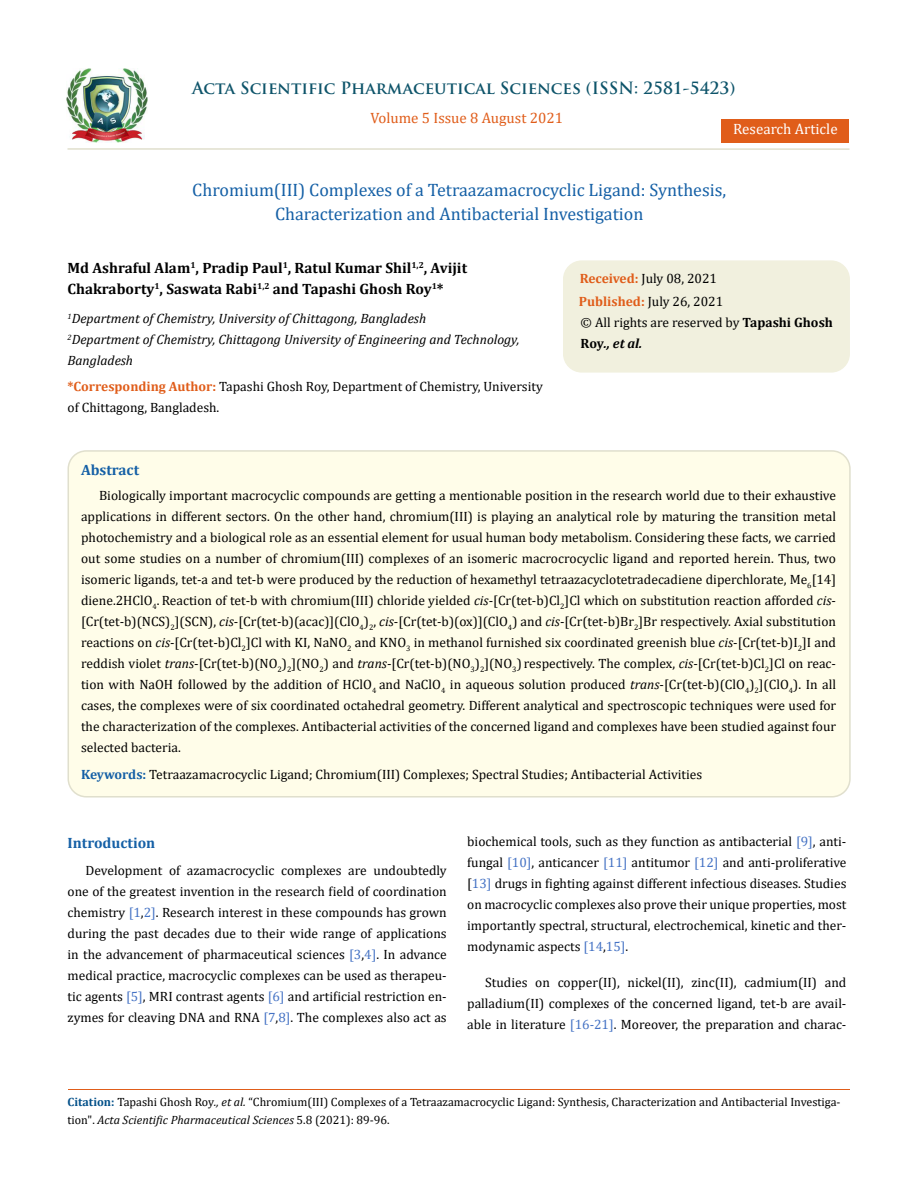
<style>
.page{position:relative;width:917px;height:1188px;background:#fff}
.page>*{position:absolute;margin:0;border:0;box-sizing:border-box;transform-origin:0 0}
.t1{font:18px/24px "Cambria";color:#1560a6;text-align:center}
.t2{font:700 16.5px "Trajan Pro";color:#0e546a}
.t3{font:700 15px/21px "Cambria";color:#000}
.t4{font:15px "Cambria";color:#e05d1a}
.t5{font:700 15px "Cambria";color:#1560a6}
.t6{font:15px "Cambria";color:#fff}
.t7{font:13.5px/21px "Cambria";color:#000;text-align:justify}
.t8{font:italic 13.5px/21px "Cambria";color:#000}
.t9{font:12px/18px "Cambria";color:#000}
.s1{font-weight:700;color:#e05d1a}
.s2{font-weight:700}
.s3{font-weight:700;font-style:italic}
.s4{font-style:italic}
.s5{font-weight:700;color:#1560a6}
.s6{color:#4472c4}
.s7{font-weight:700;color:#035089}
</style>
<div class="page">
<img style="left:67px;top:68px;width:80px;height:74px">
<div style="left:721px;top:119px;width:128px;height:23px;background:#e05d1a"></div>
<div style="left:68px;top:451px;width:781px;height:346px;background:#fffde9;border-radius:18px"></div>
<div style="left:67px;top:450px;width:783px;height:348px;border:2px solid #e0dfcd;border-radius:18px"></div>
<div style="left:563px;top:261px;width:286px;height:111px;background:#f1f0de;border-radius:18px"></div>
<div style="left:563px;top:260px;width:286px;height:113px;border:2px solid #f1f0de;border-radius:18px"></div>
<hr style="left:68px;top:1090px;width:781px;height:1px;background:#e05d1a">
<hr style="left:67px;top:148px;width:782px;height:2px;background:#e0dfcd">
<p class="t2" style="left:192px;top:77px;width:545px">Acta Scientific Pharmaceutical Sciences (ISSN: 2581-5423)</p>
<p class="t4" style="left:370px;top:109px;width:194px">Volume 5 Issue 8 August 2021</p>
<p class="t6" style="left:733px;top:120px;width:106px">Research Article</p>
<h1 class="t1" style="left:192px;top:178px;width:535px">Chromium(III) Complexes of a Tetraazamacrocyclic Ligand: Synthesis,<br>Characterization and Antibacterial Investigation</h1>
<p class="t3" style="left:67px;top:257px;width:401px">Md Ashraful Alam<sup>1</sup>, Pradip Paul<sup>1</sup>, Ratul Kumar Shil<sup>1,2</sup>, Avijit<br>Chakraborty<sup>1</sup>, Saswata Rabi<sup>1,2</sup> and Tapashi Ghosh Roy<sup>1</sup>*</p>
<p class="t8" style="left:67px;top:308px;width:453px"><sup>1</sup>Department of Chemistry, University of Chittagong, Bangladesh<br><sup>2</sup>Department of Chemistry, Chittagong University of Engineering and Technology,<br>Bangladesh</p>
<p class="t7" style="left:67px;top:376px;width:477px"><span class="s1">*Corresponding Author:</span> Tapashi Ghosh Roy, Department of Chemistry, University of Chittagong, Bangladesh.</p>
<p class="t7" style="left:578px;top:267px;width:146px;line-height:23px"><span class="s1">Received:</span> July 08, 2021<br><span class="s1">Published:</span> July 26, 2021</p>
<p class="t7" style="left:580px;top:312px;width:254px">© All rights are reserved by <span class="s2">Tapashi Ghosh<br>Roy</span><span class="s3">., et al.</span></p>
<p class="t5" style="left:81px;top:460px;width:60px">Abstract</p>
<p class="t7" style="left:81px;top:485px;width:756px;text-indent:18px">Biologically important macrocyclic compounds are getting a mentionable position in the research world due to their exhaustive applications in different sectors. On the other hand, chromium(III) is playing an analytical role by maturing the transition metal photochemistry and a biological role as an essential element for usual human body metabolism. Considering these facts, we carried out some studies on a number of chromium(III) complexes of an isomeric macrocrocyclic ligand and reported herein. Thus, two isomeric ligands, tet-a and tet-b were produced by the reduction of hexamethyl tetraazacyclotetradecadiene diperchlorate, Me<sub>6</sub>[14] diene.2HClO<sub>4</sub>.Reaction of tet-b with chromium(III) chloride yielded <span class="s4">cis</span>-[Cr(tet-b)Cl<sub>2</sub>]Cl which on substitution reaction afforded <span class="s4">cis</span>-[Cr(tet-b)(NCS)<sub>2</sub>](SCN), <span class="s4">cis</span>-[Cr(tet-b)(acac)](ClO<sub>4</sub>)<sub>2</sub>, <span class="s4">cis</span>-[Cr(tet-b)(ox)](ClO<sub>4</sub>) and <span class="s4">cis</span>-[Cr(tet-b)Br<sub>2</sub>]Br respectively. Axial substitution reactions on <span class="s4">cis</span>-[Cr(tet-b)Cl<sub>2</sub>]Cl with KI, NaNO<sub>2</sub> and KNO<sub>3</sub> in methanol furnished six coordinated greenish blue <span class="s4">cis</span>-[Cr(tet-b)I<sub>2</sub>]I and reddish violet <span class="s4">trans</span>-[Cr(tet-b)(NO<sub>2</sub>)<sub>2</sub>](NO<sub>2</sub>) and <span class="s4">trans</span>-[Cr(tet-b)(NO<sub>3</sub>)<sub>2</sub>](NO<sub>3</sub>) respectively. The complex, <span class="s4">cis</span>-[Cr(tet-b)Cl<sub>2</sub>]Cl on reac&shy;tion with NaOH followed by the addition of HClO<sub>4</sub> and NaClO<sub>4</sub> in aqueous solution produced <span class="s4">trans</span>-[Cr(tet-b)(ClO<sub>4</sub>)<sub>2</sub>](ClO<sub>4</sub>). In all cases, the complexes were of six coordinated octahedral geometry. Different analytical and spectroscopic techniques were used for the characterization of the complexes. Antibacterial activities of the concerned ligand and complexes have been studied against four selected bacteria.</p>
<p class="t7" style="left:81px;top:764px;width:622px"><span class="s5">Keywords:</span> Tetraazamacrocyclic Ligand; Chromium(III) Complexes; Spectral Studies; Antibacterial Activities</p>
<p class="t5" style="left:68px;top:832px;width:89px">Introduction</p>
<p class="t7" style="left:67px;top:859px;width:381px;text-indent:18px">Development of azamacrocyclic complexes are undoubtedly one of the greatest invention in the research field of coordination chemistry <span class="s6">[1</span>,<span class="s6">2]</span>. Research interest in these compounds has grown during the past decades due to their wide range of applications in the advancement of pharmaceutical sciences <span class="s6">[3</span>,<span class="s6">4]</span>. In advance medical practice, macrocyclic complexes can be used as therapeu&shy;tic agents <span class="s6">[5]</span>, MRI contrast agents <span class="s6">[6]</span> and artificial restriction en&shy;zymes for cleaving DNA and RNA <span class="s6">[7</span>,<span class="s6">8]</span>. The complexes also act as</p>
<p class="t7" style="left:467px;top:831px;width:381px">biochemical tools, such as they function as antibacterial <span class="s6">[9]</span>, anti&shy;fungal <span class="s6">[10]</span>, anticancer <span class="s6">[11]</span> antitumor <span class="s6">[12]</span> and anti-proliferative [<span class="s6">13]</span> drugs in fighting against different infectious diseases. Studies on macrocyclic complexes also prove their unique properties, most importantly spectral, structural, electrochemical, kinetic and ther&shy;modynamic aspects <span class="s6">[14</span>,<span class="s6">15]</span>.</p>
<p class="t7" style="left:467px;top:972px;width:381px;text-indent:18px">Studies on copper(II), nickel(II), zinc(II), cadmium(II) and palladium(II) complexes of the concerned ligand, tet-b are avail&shy;able in literature <span class="s6">[16-21]</span>. Moreover, the preparation and charac-</p>
<p class="t9" style="left:68px;top:1093px;width:774px"><span class="s7">Citation:</span> Tapashi Ghosh Roy<span class="s4">., et al.</span> “Chromium(III) Complexes of a Tetraazamacrocyclic Ligand: Synthesis, Characterization and Antibacterial Investiga&shy;tion". <span class="s4">Acta Scientific Pharmaceutical Sciences</span> 5.8 (2021): 89-96.</p>
</div>
